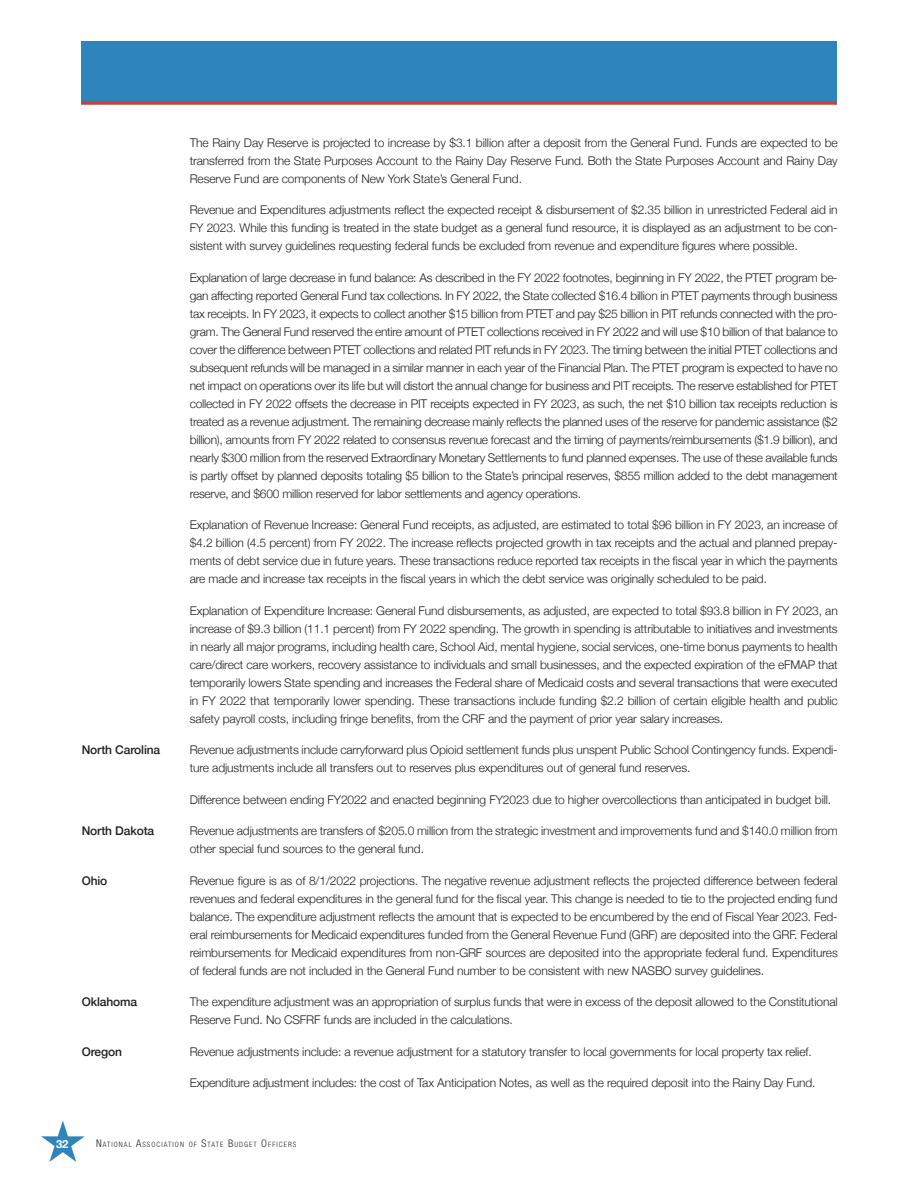
<style>
.page{position:relative;width:918px;height:1188px;background:#fff}
.page>*{position:absolute;margin:0;border:0;box-sizing:border-box;transform-origin:0 0}
.t1{font:300 12px/18px "Helvetica Neue";letter-spacing:-.01em;color:#231f20;text-align:justify}
.t2{font:500 12px "Helvetica Neue";letter-spacing:-.01em;color:#231f20}
.t3{font:700 11.25px "Helvetica Neue";color:#fff}
.t4{font:300 condensed 7.35px "Helvetica Neue";letter-spacing:.145em;color:#231f20}
.s1{font-size:10.5px}
</style>
<div class="page">
<div style="left:81px;top:41px;width:756px;height:62px;background:#2d85bc"></div>
<hr style="left:81px;top:102px;width:756px;height:3px;background:#c14441">
<svg style="left:41px;top:1120px;width:44px;height:42px"></svg>
<p class="t1" style="left:190px;top:132px;width:650px">The Rainy Day Reserve is projected to increase by $3.1 billion after a deposit from the General Fund. Funds are expected to be transferred from the State Purposes Account to the Rainy Day Reserve Fund. Both the State Purposes Account and Rainy Day Reserve Fund are components of New York State’s General Fund.</p>
<p class="t1" style="left:190px;top:200px;width:650px">Revenue and Expenditures adjustments reflect the expected receipt &amp; disbursement of $2.35 billion in unrestricted Federal aid in FY 2023. While this funding is treated in the state budget as a general fund resource, it is displayed as an adjustment to be con&shy;sistent with survey guidelines requesting federal funds be excluded from revenue and expenditure figures where possible.</p>
<p class="t1" style="left:190px;top:267px;width:650px">Explanation of large decrease in fund balance: As described in the FY 2022 footnotes, beginning in FY 2022, the PTET program be&shy;gan affecting reported General Fund tax collections. In FY 2022, the State collected $16.4 billion in PTET payments through business tax receipts. In FY 2023, it expects to collect another $15 billion from PTET and pay $25 billion in PIT refunds connected with the pro&shy;gram. The General Fund reserved the entire amount of PTET collections received in FY 2022 and will use $10 billion of that balance to cover the difference between PTET collections and related PIT refunds in FY 2023. The timing between the initial PTET collections and subsequent refunds will be managed in a similar manner in each year of the Financial Plan. The PTET program is expected to have no net impact on operations over its life but will distort the annual change for business and PIT receipts. The reserve established for PTET collected in FY 2022 offsets the decrease in PIT receipts expected in FY 2023, as such, the net $10 billion tax receipts reduction is treated as a revenue adjustment. The remaining decrease mainly reflects the planned uses of the reserve for pandemic assistance ($2 billion), amounts from FY 2022 related to consensus revenue forecast and the timing of payments/reimbursements ($1.9 billion), and nearly $300 million from the reserved Extraordinary Monetary Settlements to fund planned expenses. The use of these available funds is partly offset by planned deposits totaling $5 billion to the State’s principal reserves, $855 million added to the debt management reserve, and $600 million reserved for labor settlements and agency operations.</p>
<p class="t1" style="left:190px;top:515px;width:650px">Explanation of Revenue Increase: General Fund receipts, as adjusted, are estimated to total $96 billion in FY 2023, an increase of $4.2 billion (4.5 percent) from FY 2022. The increase reflects projected growth in tax receipts and the actual and planned prepay&shy;ments of debt service due in future years. These transactions reduce reported tax receipts in the fiscal year in which the payments are made and increase tax receipts in the fiscal years in which the debt service was originally scheduled to be paid.</p>
<p class="t1" style="left:190px;top:600px;width:650px">Explanation of Expenditure Increase: General Fund disbursements, as adjusted, are expected to total $93.8 billion in FY 2023, an increase of $9.3 billion (11.1 percent) from FY 2022 spending. The growth in spending is attributable to initiatives and investments in nearly all major programs, including health care, School Aid, mental hygiene, social services, one-time bonus payments to health care/direct care workers, recovery assistance to individuals and small businesses, and the expected expiration of the eFMAP that temporarily lowers State spending and increases the Federal share of Medicaid costs and several transactions that were executed in FY 2022 that temporarily lower spending. These transactions include funding $2.2 billion of certain eligible health and public safety payroll costs, including fringe benefits, from the CRF and the payment of prior year salary increases.</p>
<p class="t2" style="left:82px;top:740px;width:80px">North Carolina</p>
<p class="t1" style="left:190px;top:740px;width:650px">Revenue adjustments include carryforward plus Opioid settlement funds plus unspent Public School Contingency funds. Expendi&shy;ture adjustments include all transfers out to reserves plus expenditures out of general fund reserves.</p>
<p class="t1" style="left:190px;top:789px;width:643px">Difference between ending FY2022 and enacted beginning FY2023 due to higher overcollections than anticipated in budget bill.</p>
<p class="t2" style="left:82px;top:821px;width:74px">North Dakota</p>
<p class="t1" style="left:190px;top:821px;width:650px">Revenue adjustments are transfers of $205.0 million from the strategic investment and improvements fund and $140.0 million from other special fund sources to the general fund.</p>
<p class="t2" style="left:82px;top:871px;width:27px">Ohio</p>
<p class="t1" style="left:190px;top:870px;width:650px">Revenue figure is as of 8/1/2022 projections. The negative revenue adjustment reflects the projected difference between federal revenues and federal expenditures in the general fund for the fiscal year. This change is needed to tie to the projected ending fund balance. The expenditure adjustment reflects the amount that is expected to be encumbered by the end of Fiscal Year 2023. Fed&shy;eral reimbursements for Medicaid expenditures funded from the General Revenue Fund (GRF) are deposited into the GRF. Federal reimbursements for Medicaid expenditures from non-GRF sources are deposited into the appropriate federal fund. Expenditures of federal funds are not included in the General Fund number to be consistent with new NASBO survey guidelines.</p>
<p class="t2" style="left:82px;top:992px;width:57px">Oklahoma</p>
<p class="t1" style="left:190px;top:992px;width:649px">The expenditure adjustment was an appropriation of surplus funds that were in excess of the deposit allowed to the Constitutional<br>Reserve Fund. No CSFRF funds are included in the calculations.</p>
<p class="t2" style="left:82px;top:1042px;width:42px">Oregon</p>
<p class="t1" style="left:190px;top:1041px;width:624px">Revenue adjustments include: a revenue adjustment for a statutory transfer to local governments for local property tax relief.</p>
<p class="t1" style="left:190px;top:1073px;width:627px">Expenditure adjustment includes: the cost of Tax Anticipation Notes, as well as the required deposit into the Rainy Day Fund.</p>
<p class="t3" style="left:56px;top:1135px;width:14px">32</p>
<p class="t4" style="left:96px;top:1140px;width:202px"><span class="s1">N</span>ATION AL <span class="s1">A</span>SSOCIATION OF <span class="s1">S</span>TATE <span class="s1">B</span>UDGET <span class="s1">O</span>FFICERS</p>
</div>
